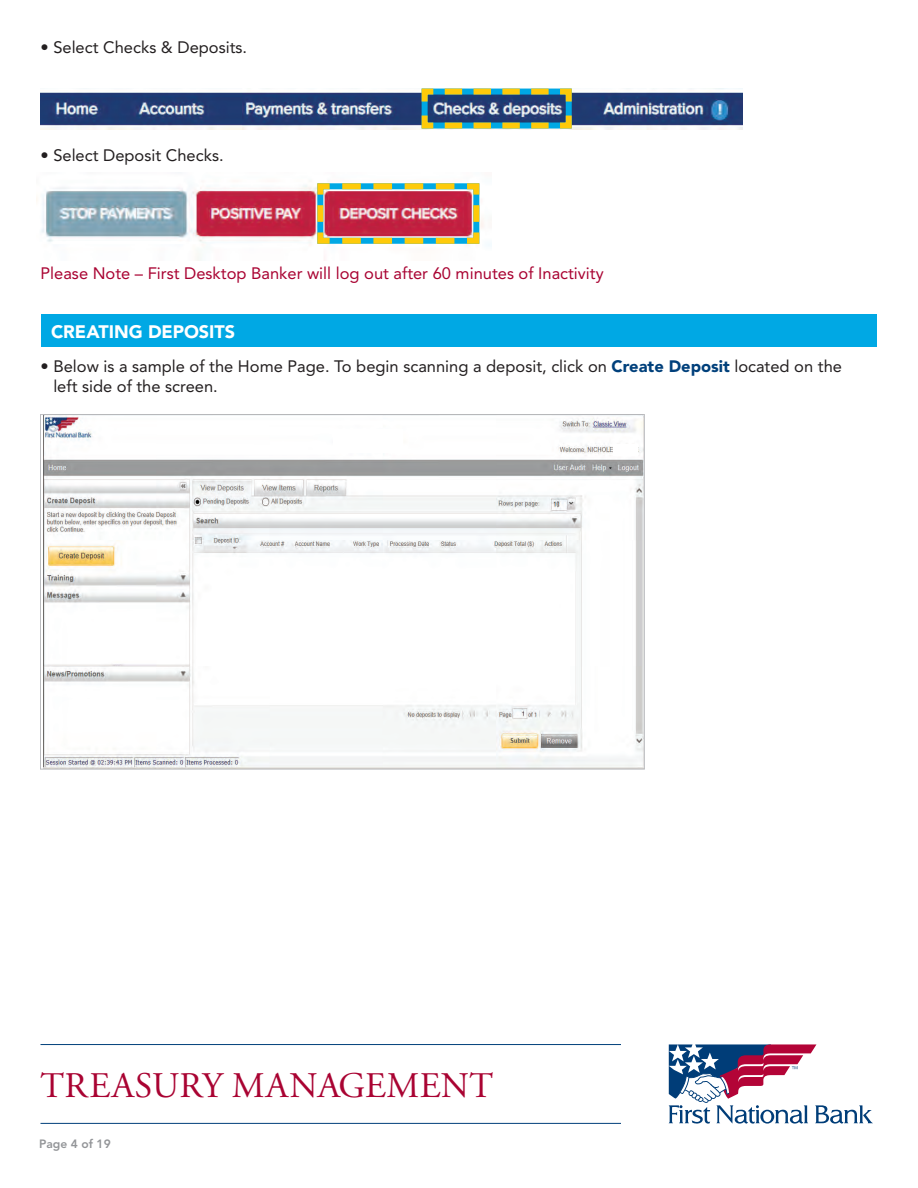
<style>
.page{position:relative;width:918px;height:1188px;background:#fff}
.page>*{position:absolute;margin:0;border:0;box-sizing:border-box;transform-origin:0 0}
.t1{font:36px "Adobe Garamond Pro";letter-spacing:.01em;color:#a90332}
.t2{font:900 18px "Avenir";letter-spacing:-.005em;color:#fff}
.t3{font:16.5px/20.2px "Avenir";color:#231f20}
.t4{font:16.5px "Avenir";color:#a90332}
.t5{font:800 12px "Avenir";color:#939598}
.s1{font-weight:900;color:#00407b}
</style>
<div class="page">
<hr style="left:40px;top:1044px;width:581px;height:1px;background:#00407b">
<svg style="left:669px;top:1044px;width:204px;height:80px"></svg>
<hr style="left:40px;top:1123px;width:581px;height:1px;background:#00407b">
<img style="left:36px;top:185px;width:456px;height:76px">
<img style="left:314px;top:183px;width:168px;height:64px">
<img style="left:43px;top:416px;width:600px;height:352px">
<div style="left:333px;top:429px;width:70px;height:24px;background:#fff"></div>
<div style="left:614px;top:444px;width:24px;height:12px;background:#fff"></div>
<div style="left:41px;top:315px;width:835px;height:32px;background:#00a8e4"></div>
<img style="left:40px;top:92px;width:703px;height:37px">
<img style="left:419px;top:88px;width:156px;height:42px">
<p class="t3" style="left:40px;top:37px;width:208px">• Select Checks &amp; Deposits.</p>
<p class="t3" style="left:40px;top:145px;width:185px">• Select Deposit Checks.</p>
<p class="t4" style="left:40px;top:264px;width:565px">Please Note – First Desktop Banker will log out after 60 minutes of Inactivity</p>
<p class="t2" style="left:51px;top:321px;width:186px">CREATING DEPOSITS</p>
<p class="t3" style="left:53px;top:356px;width:790px;text-indent:-13px">• Below is a sample of the Home Page. To begin scanning a deposit, click on <span class="s1">Create Deposit</span> located on the left side of the screen.</p>
<h1 class="t1" style="left:40px;top:1064px;width:454px">TREASURY MANAGEMENT</h1>
<p class="t5" style="left:39px;top:1136px;width:73px">Page 4 of 19</p>
</div>
